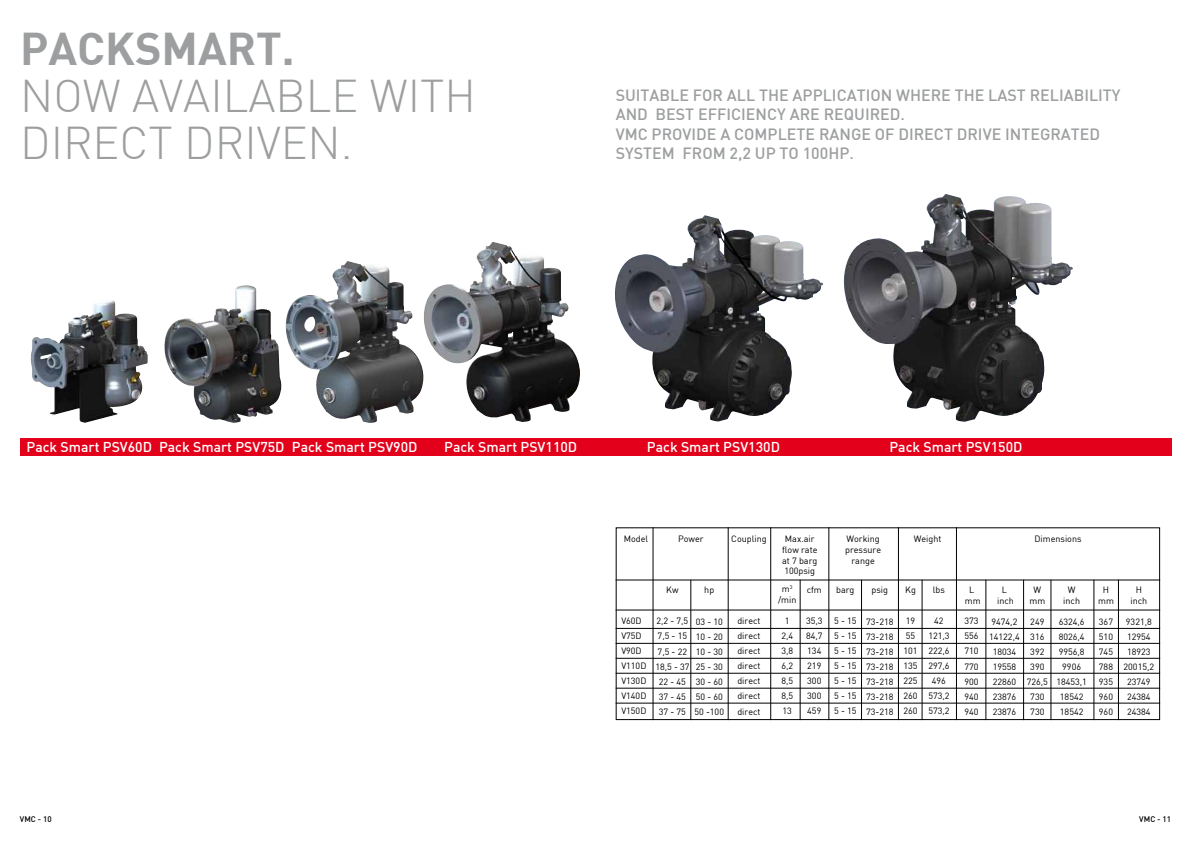
<style>
.page{position:relative;width:1191px;height:842px;background:#fff}
.page>*{position:absolute;margin:0;border:0;box-sizing:border-box;transform-origin:0 0}
.t1{font:300 45px/47px "DIN";color:#9c9e9f}
.t2{font:700 45px "DIN";color:#9c9e9f}
.t3{font:500 16px/19.2px "DIN";color:#9c9e9f}
.t4{font:500 14px "DIN";color:#fff}
.t5{font:9px/15px "DIN";color:#000;text-align:center}
.t6{font:500 8px "DIN";color:#000}
</style>
<div class="page">
<div style="left:20px;top:439px;width:1151px;height:17px;background:#e2001a"></div>
<img style="left:31px;top:300px;width:117px;height:123px">
<img style="left:164px;top:285px;width:117px;height:138px">
<img style="left:285px;top:261px;width:138px;height:162px">
<img style="left:423px;top:242px;width:157px;height:180px">
<img style="left:843px;top:197px;width:228px;height:225px">
<img style="left:615px;top:218px;width:208px;height:203px">
<div style="left:615px;top:527px;width:545px;height:193px;border:1px solid #000"></div>
<hr style="left:615px;top:580px;width:545px;height:1px;background:#000">
<hr style="left:615px;top:628px;width:545px;height:1px;background:#000">
<hr style="left:615px;top:643px;width:545px;height:1px;background:#000">
<hr style="left:615px;top:658px;width:545px;height:1px;background:#000">
<hr style="left:615px;top:673px;width:545px;height:1px;background:#000">
<hr style="left:615px;top:688px;width:545px;height:1px;background:#000">
<hr style="left:615px;top:703px;width:545px;height:1px;background:#000">
<hr style="left:652px;top:527px;width:1px;height:193px;background:#000">
<hr style="left:727px;top:527px;width:1px;height:193px;background:#000">
<hr style="left:770px;top:527px;width:1px;height:193px;background:#000">
<hr style="left:828px;top:527px;width:1px;height:193px;background:#000">
<hr style="left:800px;top:580px;width:1px;height:140px;background:#000">
<hr style="left:690px;top:580px;width:1px;height:140px;background:#000">
<hr style="left:861px;top:580px;width:1px;height:140px;background:#000">
<hr style="left:615px;top:609px;width:545px;height:1px;background:#000">
<hr style="left:898px;top:527px;width:1px;height:193px;background:#000">
<hr style="left:922px;top:580px;width:1px;height:140px;background:#000">
<hr style="left:956px;top:527px;width:1px;height:193px;background:#000">
<hr style="left:985px;top:580px;width:1px;height:140px;background:#000">
<hr style="left:1023px;top:580px;width:1px;height:140px;background:#000">
<hr style="left:1050px;top:580px;width:1px;height:140px;background:#000">
<hr style="left:1093px;top:580px;width:1px;height:140px;background:#000">
<hr style="left:1118px;top:580px;width:1px;height:140px;background:#000">
<h1 class="t2" style="left:20px;top:19px;width:30px">PACKSMART</h1>
<h1 class="t2" style="left:282px;top:19px;width:14px">.</h1>
<h1 class="t1" style="left:20px;top:72px;width:457px">NOW AVAILABLE WITH<br>DIRECT DRIVEN.</h1>
<h2 class="t3" style="left:615px;top:85px;width:506px">SUITABLE FOR ALL THE APPLICATION WHERE THE LAST RELIABILITY AND BEST EFFICIENCY ARE REQUIRED.<br>VMC PROVIDE A COMPLETE RANGE OF DIRECT DRIVE INTEGRATED SYSTEM FROM 2,2 UP TO 100HP.</h2>
<h3 class="t4" style="left:27px;top:438px;width:392px">Pack Smart PSV60D Pack Smart PSV75D Pack Smart PSV90D</h3>
<h3 class="t4" style="left:444px;top:438px;width:134px">Pack Smart PSV110D</h3>
<h3 class="t4" style="left:647px;top:438px;width:134px">Pack Smart PSV130D</h3>
<h3 class="t4" style="left:889px;top:438px;width:134px">Pack Smart PSV150D</h3>
<p class="t5" style="left:624px;top:531px;width:26px">Model</p>
<p class="t5" style="left:678px;top:531px;width:27px">Power</p>
<p class="t5" style="left:731px;top:531px;width:37px">Coupling</p>
<p class="t5" style="left:666px;top:582px;width:14px">Kw</p>
<p class="t5" style="left:704px;top:582px;width:11px">hp</p>
<p class="t5" style="left:621px;top:613px;width:27px;text-align:left">V60D<br>V75D<br>V90D<br>V110D<br>V130D<br>V140D<br>V150D</p>
<p class="t5" style="left:737px;top:613px;width:25px;text-align:justify">direct direct direct direct direct direct direct</p>
<p class="t5" style="left:655px;top:613px;width:36px">2,2 - 7,5<br>7,5 - 15<br>7,5 - 22<br>18,5 - 37<br>22 - 45<br>37 - 45<br>37 - 75</p>
<p class="t5" style="left:694px;top:614px;width:31px;text-align:left">03 - 10<br>10 - 20<br>10 - 30<br>25 - 30<br>30 - 60<br>50 - 60<br>50 -100</p>
<p class="t5" style="left:782px;top:533px;width:37px;line-height:10.8px">Max.air flow rate at 7 barg<br>100psig</p>
<p class="t5" style="left:806px;top:582px;width:17px">cfm</p>
<p class="t5" style="left:845px;top:533px;width:38px;line-height:10.8px">Working pressure range</p>
<p class="t5" style="left:836px;top:582px;width:20px">barg</p>
<p class="t5" style="left:871px;top:582px;width:18px">psig</p>
<p class="t5" style="left:905px;top:582px;width:12px">Kg</p>
<p class="t5" style="left:933px;top:582px;width:14px">lbs</p>
<p class="t5" style="left:913px;top:531px;width:29px">Weight</p>
<p class="t5" style="left:778px;top:583px;width:20px;line-height:10.7px">m<sup>3 </sup>/min</p>
<p class="t5" style="left:781px;top:613px;width:13px">1<br>2,4<br>3,8<br>6,2<br>8,5<br>8,5<br>13</p>
<p class="t5" style="left:806px;top:613px;width:18px;text-align:left">35,3<br>84,7<br>134<br>219<br>300<br>300<br>459</p>
<p class="t5" style="left:834px;top:613px;width:24px;text-align:justify">5 - 15<br>5 - 15<br>5 - 15<br>5 - 15<br>5 - 15<br>5 - 15<br>5 - 15</p>
<p class="t5" style="left:866px;top:614px;width:29px;text-align:justify">73-218<br>73-218<br>73-218<br>73-218<br>73-218<br>73-218<br>73-218</p>
<p class="t5" style="left:903px;top:613px;width:16px;text-align:left">19<br>55<br>101<br>135<br>225<br>260<br>260</p>
<p class="t5" style="left:928px;top:613px;width:23px">42<br>121,3<br>222,6<br>297,6<br>496<br>573,2<br>573,2</p>
<p class="t5" style="left:1034px;top:531px;width:49px">Dimensions</p>
<p class="t5" style="left:964px;top:584px;width:17px;line-height:10.8px">L mm</p>
<p class="t5" style="left:964px;top:613px;width:16px;text-align:justify">373<br>556<br>710<br>770<br>900<br>940<br>940</p>
<p class="t5" style="left:997px;top:584px;width:18px;line-height:10.8px">L inch</p>
<p class="t5" style="left:989px;top:614px;width:32px">9474,2<br>14122,4<br>18034<br>19558<br>22860<br>23876<br>23876</p>
<p class="t5" style="left:1029px;top:584px;width:17px;line-height:10.8px">W mm</p>
<p class="t5" style="left:1026px;top:614px;width:23px">249<br>316<br>392<br>390<br>726,5<br>730<br>730</p>
<p class="t5" style="left:1063px;top:584px;width:18px;line-height:10.8px">W inch</p>
<p class="t5" style="left:1056px;top:614px;width:32px">6324,6<br>8026,4<br>9956,8<br>9906<br>18453,1<br>18542<br>18542</p>
<p class="t5" style="left:1098px;top:584px;width:17px;line-height:10.8px">H mm</p>
<p class="t5" style="left:1099px;top:614px;width:16px;text-align:justify">367<br>510<br>745<br>788<br>935<br>960<br>960</p>
<p class="t5" style="left:1130px;top:584px;width:18px;line-height:10.8px">H inch</p>
<p class="t5" style="left:1123px;top:614px;width:32px">9321,8<br>12954<br>18923<br>20015,2<br>23749<br>24384<br>24384</p>
<p class="t6" style="left:20px;top:814px;width:33px">VMC - 10</p>
<p class="t6" style="left:1139px;top:814px;width:33px">VMC - 11</p>
</div>
